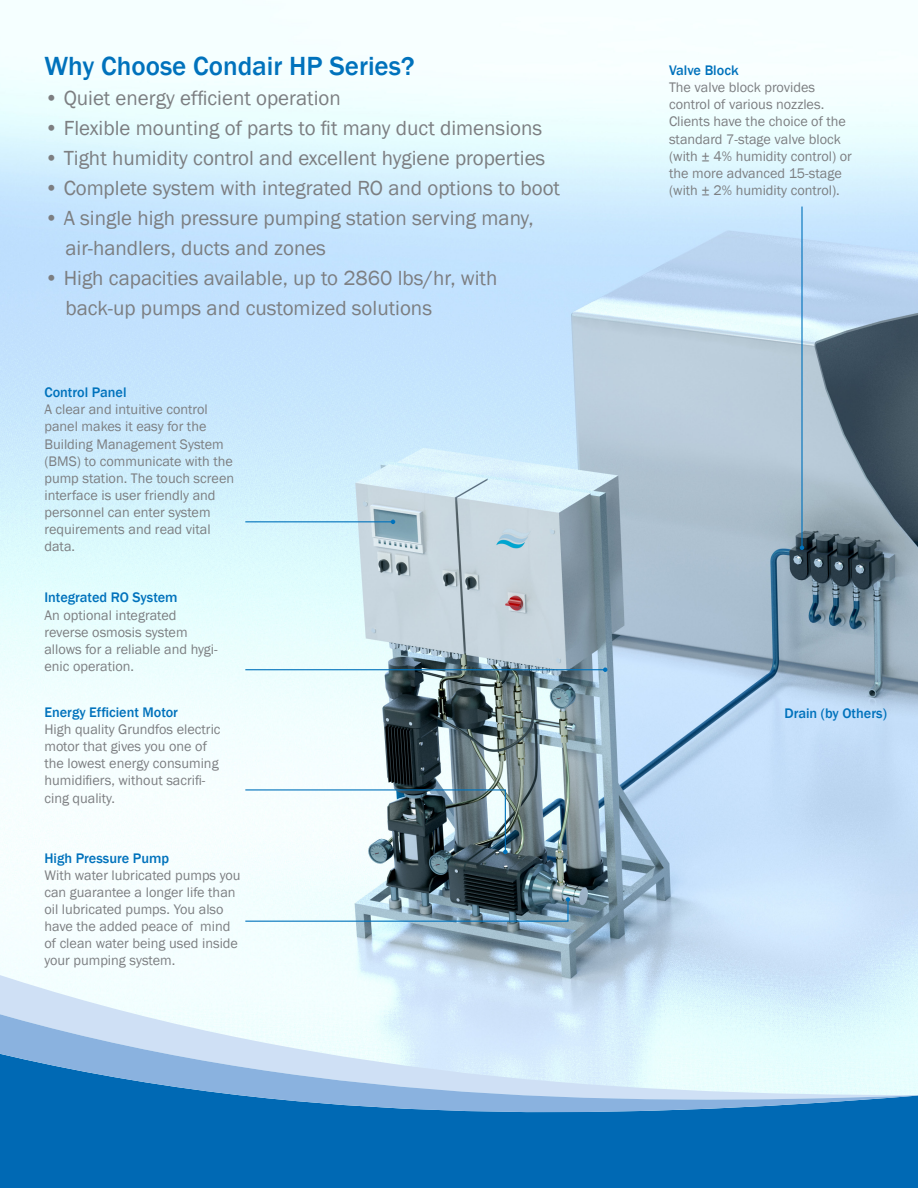
<style>
.page{position:relative;width:918px;height:1188px;background:#fff}
.page>*{position:absolute;margin:0;border:0;box-sizing:border-box;transform-origin:0 0}
.t1{font:500 27px "Franklin Gothic";color:#0072bc}
.t2{font:21px/30px "Franklin Gothic";color:#7c7e81}
.t3{font:14.25px/17.1px "Franklin Gothic";color:#7c7e81}
.t4{font:500 14.25px "Franklin Gothic";color:#0072bc}
</style>
<div class="page">
<img style="left:0;top:5px;width:918px;height:952px">
<div style="left:0;top:1127px;width:918px;height:61px;background:#0069b4"></div>
<svg style="left:0;top:957px;width:918px;height:42px"></svg>
<svg style="left:0;top:999px;width:918px;height:128px;background:#9fc9e7"></svg>
<hr style="left:801px;top:207px;width:2px;height:341px;background:#0072bc">
<svg style="left:800px;top:546px;width:4px;height:4px"></svg>
<hr style="left:245px;top:521px;width:148px;height:1px;background:#0072bc">
<svg style="left:391px;top:520px;width:4px;height:4px"></svg>
<hr style="left:245px;top:669px;width:360px;height:1px;background:#0072bc">
<svg style="left:603px;top:667px;width:5px;height:5px"></svg>
<svg style="left:244px;top:789px;width:264px;height:65px"></svg>
<svg style="left:244px;top:897px;width:326px;height:25px"></svg>
<p class="t1" style="left:44px;top:49px;width:372px">Why Choose Condair HP Series?</p>
<p class="t2" style="left:44px;top:83px;width:298px">• Quiet energy efficient operation</p>
<p class="t2" style="left:44px;top:113px;width:499px">• Flexible mounting of parts to fit many duct dimensions</p>
<p class="t2" style="left:44px;top:143px;width:502px">• Tight humidity control and excellent hygiene properties</p>
<p class="t2" style="left:44px;top:173px;width:517px">• Complete system with integrated RO and options to boot</p>
<p class="t2" style="left:65px;top:203px;width:470px;text-indent:-21px">• A single high pressure pumping station serving many, air-handlers, ducts and zones</p>
<p class="t2" style="left:65px;top:263px;width:433px;text-indent:-21px">• High capacities available, up to 2860 lbs/hr, with back-up pumps and customized solutions</p>
<p class="t4" style="left:44px;top:384px;width:84px">Control Panel</p>
<p class="t3" style="left:44px;top:401px;width:191px">A clear and intuitive control panel makes it easy for the<br>Building Management System (BMS) to communicate with the pump station. The touch screen interface is user friendly and personnel can enter system requirements and read vital data.</p>
<p class="t4" style="left:44px;top:589px;width:135px">Integrated RO System</p>
<p class="t3" style="left:44px;top:607px;width:175px">An optional integrated reverse osmosis system allows for a reliable and hygi&shy;enic operation.</p>
<p class="t4" style="left:44px;top:704px;width:135px">Energy Efficient Motor</p>
<p class="t3" style="left:44px;top:721px;width:178px">High quality Grundfos electric motor that gives you one of the lowest energy consuming humidifiers, without sacrifi&shy;cing quality.</p>
<p class="t4" style="left:44px;top:849px;width:126px">High Pressure Pump</p>
<p class="t3" style="left:44px;top:867px;width:198px">With water lubricated pumps you can guarantee a longer life than oil lubricated pumps. You also have the added peace of mind of clean water being used inside your pumping system.</p>
<p class="t4" style="left:669px;top:62px;width:71px">Valve Block</p>
<p class="t3" style="left:669px;top:79px;width:184px">The valve block provides control of various nozzles.<br>Clients have the choice of the standard 7-stage valve block (with ± 4% humidity control) or the more advanced 15-stage (with ± 2% humidity control).</p>
<p class="t4" style="left:784px;top:704px;width:104px">Drain (by Others)</p>
</div>
